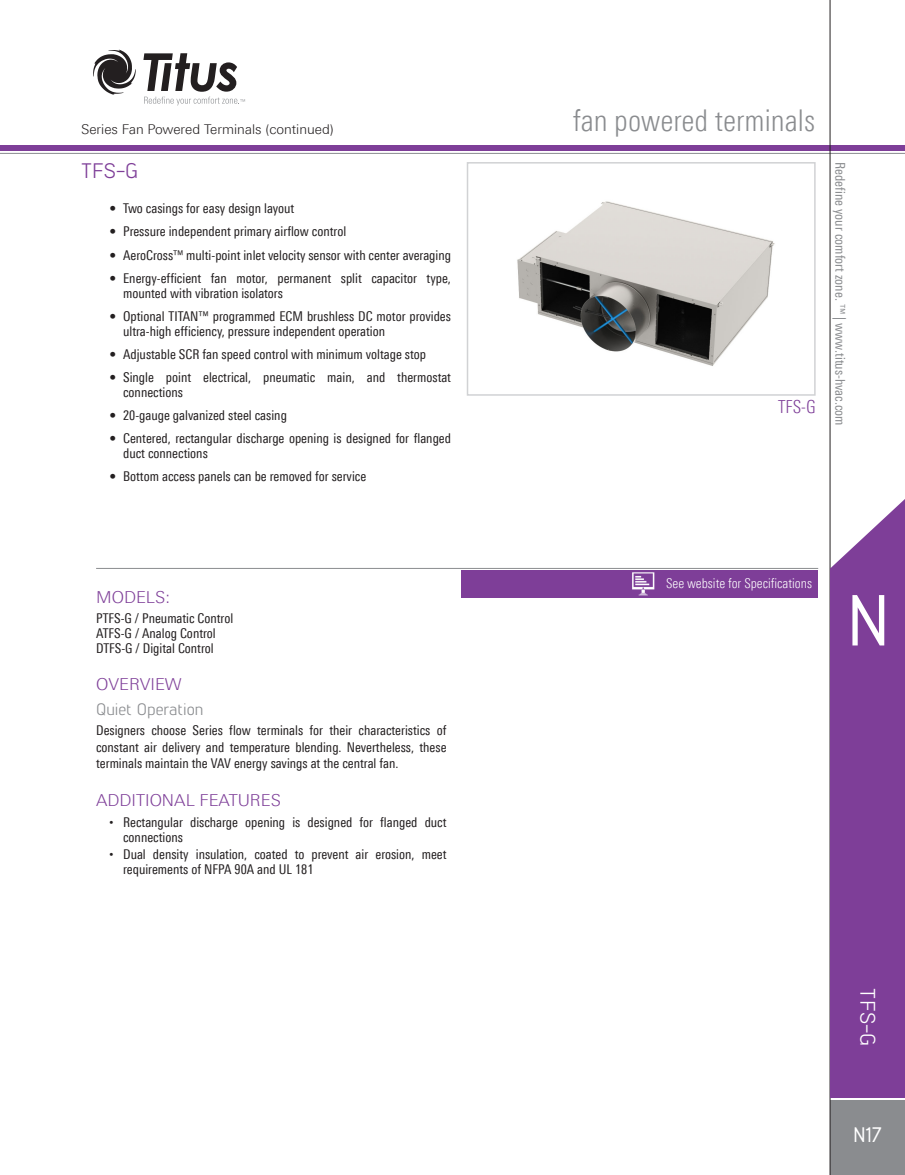
<style>
.page{position:relative;width:905px;height:1175px;background:#fff}
.page>*{position:absolute;margin:0;border:0;box-sizing:border-box;transform-origin:0 0}
.t1{font:500 72px "Lintel";color:#fff}
.t2{font:300 condensed 30px "LT Univers";color:#8a8c8f}
.catalog_title_-_prod{font:21px "Lintel";color:#7e3e98}
.catalog_model_-_righ{font:21px "Lintel";color:#fff}
.t3{font:500 21px "Lintel";color:#fff}
.model_name_-_2017{font:300 condensed 18px "LT Univers";color:#7e3e98}
.Titus_heading_3_2017{font:300 16.5px "LT Univers Basic";color:#7e3e98}
.catalog_-_overview_s{font:16.5px "Lintel";color:#8a8c8f}
.Paragraph{font:condensed 13.5px/15px "LT Univers";color:#231f20}
.t4{font:condensed 13.5px "LT Univers";color:#8a8c8f}
.figure_text_2017{font:300 13.5px "LT Univers Basic";color:#231f20}
.catalog_web_specific{font:300 condensed 13.5px "LT Univers";color:#fff}
.s1{font-family:"Myriad Web Pro";font-stretch:normal}
</style>
<div class="page">
<hr style="left:96px;top:568px;width:722px;height:1px;background:#8a8c8f">
<svg style="left:93px;top:50px;width:43px;height:45px"></svg>
<svg style="left:143px;top:53px;width:102px;height:52px"></svg>
<hr style="left:0;top:153px;width:904px;height:1px;background:#8a8c8f">
<div style="left:0;top:146px;width:904px;height:5px;background:#7e3e98"></div>
<div style="left:830px;top:1100px;width:74px;height:74px;background:#8a8c8f"></div>
<hr style="left:829px;top:0;width:1px;height:1174px;background:#231f20">
<div style="left:830px;top:568px;width:74px;height:529px;background:#7e3e98"></div>
<svg style="left:830px;top:492px;width:74px;height:76px"></svg>
<div style="left:461px;top:570px;width:357px;height:28px;background:#7e3e98"></div>
<img style="left:632px;top:572px;width:23px;height:24px">
<img style="left:517px;top:201px;width:258px;height:165px">
<div style="left:467px;top:162px;width:348px;height:234px;border:2px solid #d1d2d4"></div>
<p class="figure_text_2017" style="left:81px;top:121px;width:254px">Series Fan Powered Terminals (continued)</p>
<p class="catalog_title_-_prod" style="left:81px;top:156px;width:59px">TFS-G</p>
<p class="Paragraph" style="left:110px;top:201px;width:186px">• Two casings for easy design layout</p>
<p class="Paragraph" style="left:110px;top:224px;width:238px">• Pressure independent primary airflow control</p>
<p class="Paragraph" style="left:110px;top:247px;width:343px">• AeroCross™ multi-point inlet velocity sensor with center averaging</p>
<p class="Paragraph" style="left:123px;top:270px;width:329px;text-indent:-14px">• Energy-efficient fan motor, permanent split capacitor type, mounted with vibration isolators</p>
<p class="Paragraph" style="left:123px;top:308px;width:329px;text-indent:-14px">• Optional TITAN™ programmed ECM brushless DC motor provides ultra-high efficiency, pressure independent operation</p>
<p class="Paragraph" style="left:110px;top:346px;width:318px">• Adjustable SCR fan speed control with minimum voltage stop</p>
<p class="Paragraph" style="left:123px;top:370px;width:329px;text-indent:-14px">• Single point electrical, pneumatic main, and thermostat connections</p>
<p class="Paragraph" style="left:110px;top:408px;width:179px">• 20-gauge galvanized steel casing</p>
<p class="Paragraph" style="left:123px;top:431px;width:329px;text-indent:-14px">• Centered, rectangular discharge opening is designed for flanged duct connections</p>
<p class="Paragraph" style="left:110px;top:469px;width:258px">• Bottom access panels can be removed for service</p>
<p class="Titus_heading_3_2017" style="left:96px;top:587px;width:75px">MODELS:</p>
<p class="Paragraph" style="left:96px;top:610px;width:139px">PTFS-G / Pneumatic Control</p>
<p class="Paragraph" style="left:96px;top:625px;width:121px">ATFS-G / Analog Control</p>
<p class="Paragraph" style="left:96px;top:640px;width:119px">DTFS-G / Digital Control</p>
<p class="Titus_heading_3_2017" style="left:96px;top:675px;width:87px">OVERVIEW</p>
<p class="catalog_-_overview_s" style="left:96px;top:697px;width:109px">Quiet Operation</p>
<p class="Paragraph" style="left:96px;top:722px;width:352px;line-height:16.2px;text-align:justify">Designers choose Series flow terminals for their characteristics of constant air delivery and temperature blending. Nevertheless, these terminals maintain the VAV energy savings at the central fan.</p>
<p class="Titus_heading_3_2017" style="left:96px;top:790px;width:186px">ADDITIONAL FEATURES</p>
<p class="Paragraph" style="left:123px;top:814px;width:325px;text-indent:-14px"><span class="s1">•</span> Rectangular discharge opening is designed for flanged duct connections</p>
<p class="Paragraph" style="left:123px;top:847px;width:325px;text-indent:-14px"><span class="s1">•</span> Dual density insulation, coated to prevent air erosion, meet requirements of NFPA 90A and UL 181</p>
<h2 class="t2" style="left:573px;top:103px;width:244px">fan powered terminals</h2>
<p class="model_name_-_2017" style="left:778px;top:396px;width:39px">TFS-G</p>
<p class="t4" style="left:848px;top:162px;width:265px;rotate:90deg">Redefine your comfort zone. ™ | www.titus-hvac.com</p>
<p class="catalog_web_specific" style="left:666px;top:575px;width:147px">See website for Specifications</p>
<h1 class="t1" style="left:848px;top:573px;width:41px">N</h1>
<p class="catalog_model_-_righ" style="left:882px;top:988px;width:60px;rotate:90deg">TFS-G</p>
<h3 class="t3" style="left:853px;top:1121px;width:30px">N17</h3>
</div>
